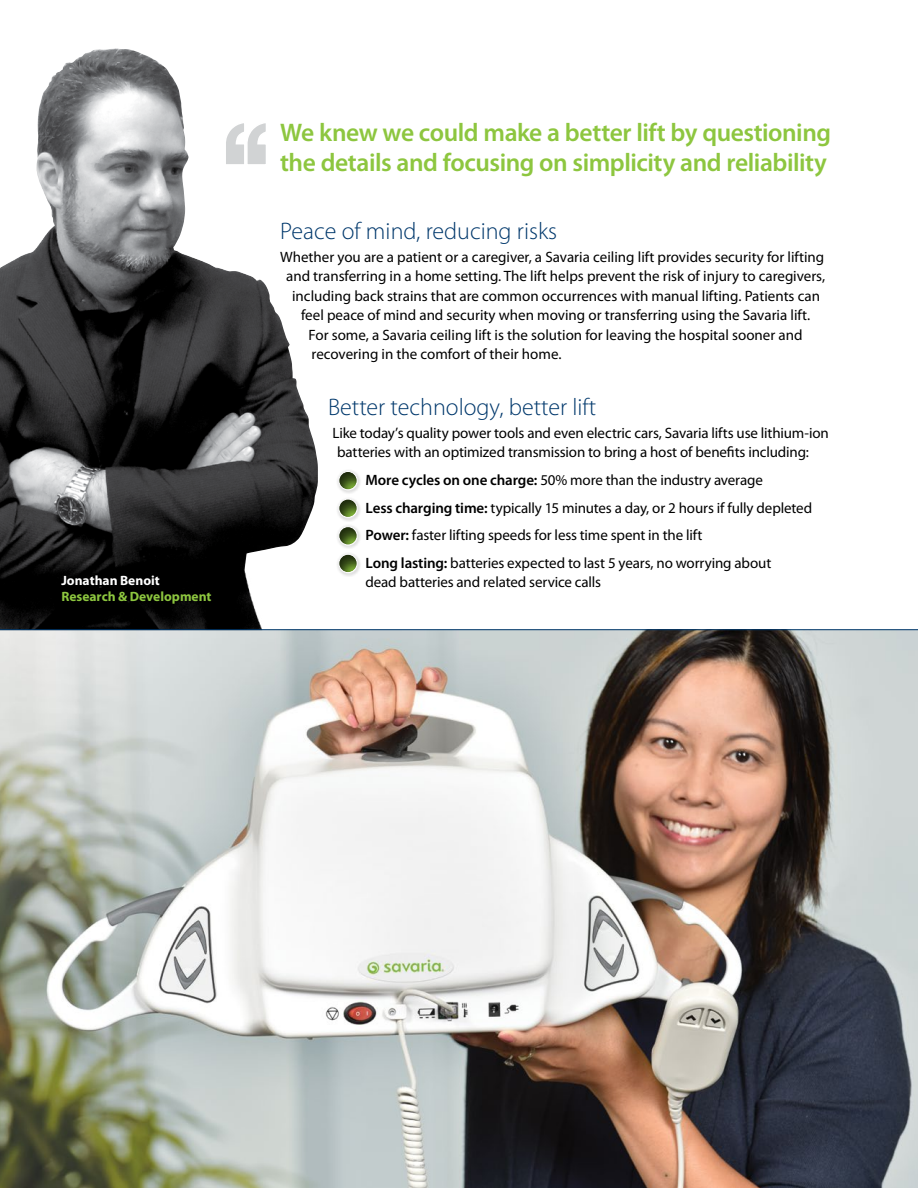
<style>
.page{position:relative;width:918px;height:1188px;background:#fff}
.page>*{position:absolute;margin:0;border:0;box-sizing:border-box;transform-origin:0 0}
.t1{font:600 25.5px/30px "Myriad Pro";letter-spacing:-.02em;color:#8dc63f}
.t2{font:300 24px "Myriad Pro";color:#00386c}
.t3{font:15px/19.5px "Myriad Pro";color:#000}
.t4{font:700 13.5px "Myriad Pro";color:#8dc63f}
.t5{font:700 13.5px "Myriad Pro";color:#fff}
.s1{font-weight:600}
</style>
<div class="page">
<img style="left:0;top:630px;width:918px;height:558px">
<img style="left:0;top:48px;width:318px;height:581px">
<svg style="left:224px;top:121px;width:44px;height:45px"></svg>
<div style="left:336px;top:469px;width:26px;height:25px;background:#000;opacity:.59"></div>
<div style="left:338px;top:471px;width:20px;height:19px;border:1px solid #fff;border-radius:50%"></div>
<div style="left:326px;top:488px;width:46px;height:31px;background:#000;opacity:.75"></div>
<div style="left:336px;top:497px;width:26px;height:25px;background:#000;opacity:.59"></div>
<div style="left:338px;top:499px;width:20px;height:19px;border:1px solid #fff;border-radius:50%"></div>
<div style="left:326px;top:515px;width:46px;height:32px;background:#000;opacity:.75"></div>
<div style="left:336px;top:524px;width:26px;height:25px;background:#000;opacity:.59"></div>
<div style="left:338px;top:526px;width:20px;height:19px;border:1px solid #fff;border-radius:50%"></div>
<div style="left:326px;top:543px;width:46px;height:31px;background:#000;opacity:.75"></div>
<div style="left:336px;top:552px;width:26px;height:25px;background:#000;opacity:.59"></div>
<div style="left:338px;top:554px;width:20px;height:19px;border:1px solid #fff;border-radius:50%"></div>
<hr style="left:0;top:629px;width:918px;height:1px;background:#00386c">
<p class="t1" style="left:280px;top:117px;width:552px">We knew we could make a better lift by questioning the details and focusing on simplicity and reliability</p>
<p class="t2" style="left:280px;top:217px;width:279px">Peace of mind, reducing risks</p>
<p class="t3" style="left:280px;top:247px;width:546px">Whether you are a patient or a caregiver, a Savaria ceiling lift provides security for lifting</p>
<p class="t3" style="left:286px;top:266px;width:541px">and transferring in a home setting. The lift helps prevent the risk of injury to caregivers,</p>
<p class="t3" style="left:292px;top:286px;width:529px">including back strains that are common occurrences with manual lifting. Patients can</p>
<p class="t3" style="left:301px;top:305px;width:511px">feel peace of mind and security when moving or transferring using the Savaria lift.</p>
<p class="t3" style="left:309px;top:325px;width:495px">For some, a Savaria ceiling lift is the solution for leaving the hospital sooner and</p>
<p class="t3" style="left:312px;top:344px;width:251px">recovering in the comfort of their home.</p>
<p class="t2" style="left:328px;top:393px;width:270px">Better technology, better lift</p>
<p class="t3" style="left:337px;top:423px;width:493px;text-indent:-4px">Like today’s quality power tools and even electric cars, Savaria lifts use lithium-ion batteries with an optimized transmission to bring a host of benefits including:</p>
<p class="t3" style="left:365px;top:470px;width:399px"><span class="s1">More cycles on one charge:</span> 50% more than the industry average</p>
<p class="t3" style="left:365px;top:498px;width:448px"><span class="s1">Less charging time:</span> typically 15 minutes a day, or 2 hours if fully depleted</p>
<p class="t3" style="left:365px;top:525px;width:339px"><span class="s1">Power:</span> faster lifting speeds for less time spent in the lift</p>
<p class="t3" style="left:365px;top:553px;width:407px"><span class="s1">Long lasting:</span> batteries expected to last 5 years, no worrying about</p>
<p class="t5" style="left:61px;top:571px;width:100px">Jonathan Benoit</p>
<p class="t3" style="left:365px;top:572px;width:237px">dead batteries and related service calls</p>
<p class="t4" style="left:61px;top:588px;width:152px">Research &amp; Development</p>
</div>
